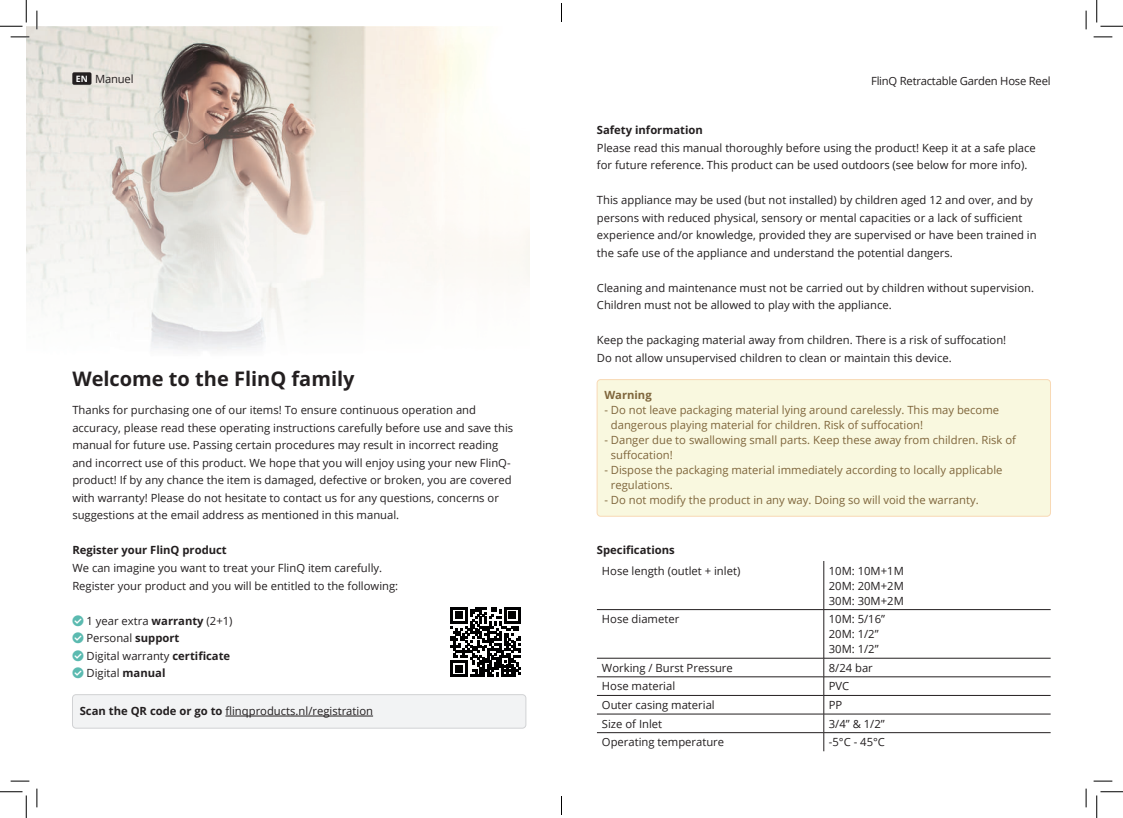
<style>
.page{position:relative;width:1123px;height:818px;background:#fff}
.page>*{position:absolute;margin:0;border:0;box-sizing:border-box;transform-origin:0 0}
.t1{font:700 20px "Open Sans";color:#231f20}
.t2{font:11.25px/17.5px "Open Sans";color:#231f20}
.t3{font:11.25px/15px "Open Sans";color:#7f663c}
.t4{font:700 11.25px "Open Sans";color:#231f20}
.t5{font:11.25px "Open Sans";letter-spacing:-.02em;color:#231f20}
.t6{font:700 11.25px "Open Sans";color:#7f663c}
.s1{font-weight:700;font-size:8.75px;color:#fff}
.s2{font-weight:700}
</style>
<div class="page">
<img style="left:26px;top:26px;width:503px;height:325px">
<div style="left:72px;top:72px;width:19px;height:13px;background:#231f20;border-radius:2px"></div>
<div style="left:72px;top:695px;width:454px;height:33px;background:#f2f3f4;border-radius:4px"></div>
<hr style="left:225px;top:716px;width:148px;height:1px;background:#231f20">
<div style="left:72px;top:694px;width:454px;height:34px;border:1px solid #d1d2d4;border-radius:4px"></div>
<hr style="left:823px;top:561px;width:1px;height:48px;background:#231f20">
<hr style="left:597px;top:609px;width:226px;height:1px;background:#231f20">
<hr style="left:823px;top:609px;width:227px;height:1px;background:#231f20">
<hr style="left:823px;top:610px;width:1px;height:48px;background:#231f20">
<hr style="left:597px;top:658px;width:226px;height:1px;background:#231f20">
<hr style="left:823px;top:658px;width:227px;height:1px;background:#231f20">
<hr style="left:597px;top:676px;width:226px;height:1px;background:#231f20">
<hr style="left:823px;top:676px;width:227px;height:1px;background:#231f20">
<hr style="left:597px;top:695px;width:226px;height:1px;background:#231f20">
<hr style="left:823px;top:695px;width:227px;height:1px;background:#231f20">
<hr style="left:597px;top:714px;width:226px;height:1px;background:#231f20">
<hr style="left:823px;top:714px;width:227px;height:1px;background:#231f20">
<hr style="left:597px;top:732px;width:226px;height:1px;background:#231f20">
<hr style="left:823px;top:732px;width:227px;height:1px;background:#231f20">
<svg style="left:823px;top:658px;width:1px;height:93px"></svg>
<div style="left:597px;top:380px;width:453px;height:136px;background:#f9f8df;border-radius:4px"></div>
<div style="left:597px;top:379px;width:453px;height:137px;border:1px solid #f8d9b5;border-radius:4px"></div>
<svg style="left:451px;top:607px;width:70px;height:70px"></svg>
<svg style="left:11px;top:36px;width:18px;height:2px"></svg>
<svg style="left:1093px;top:36px;width:19px;height:2px"></svg>
<svg style="left:11px;top:780px;width:18px;height:2px"></svg>
<svg style="left:1093px;top:780px;width:19px;height:2px"></svg>
<svg style="left:36px;top:11px;width:2px;height:18px"></svg>
<svg style="left:36px;top:788px;width:2px;height:19px"></svg>
<svg style="left:1085px;top:11px;width:1px;height:18px"></svg>
<svg style="left:1085px;top:788px;width:1px;height:19px"></svg>
<svg style="left:0;top:0;width:27px;height:27px"></svg>
<svg style="left:0;top:791px;width:27px;height:27px"></svg>
<svg style="left:1096px;top:0;width:27px;height:27px"></svg>
<svg style="left:1096px;top:791px;width:27px;height:27px"></svg>
<svg style="left:561px;top:3px;width:1px;height:19px"></svg>
<svg style="left:561px;top:796px;width:1px;height:19px"></svg>
<p class="t2" style="left:76px;top:71px;width:59px"><span class="s1">EN</span> Manuel</p>
<h1 class="t1" style="left:72px;top:365px;width:284px">Welcome to the FlinQ family</h1>
<p class="t2" style="left:72px;top:403px;width:442px">Thanks for purchasing one of our items! To ensure continuous operation and accuracy, please read these operating instructions carefully before use and save this manual for future use. Passing certain procedures may result in incorrect reading and incorrect use of this product. We hope that you will enjoy using your new FlinQ&shy;product! If by any chance the item is damaged, defective or broken, you are covered with warranty! Please do not hesitate to contact us for any questions, concerns or suggestions at the email address as mentioned in this manual.</p>
<p class="t4" style="left:72px;top:543px;width:156px">Register your FlinQ product</p>
<p class="t2" style="left:72px;top:560px;width:327px">We can imagine you want to treat your FlinQ item carefully.<br>Register your product and you will be entitled to the following:</p>
<p class="t2" style="left:86px;top:613px;width:148px">1 year extra <span class="s2">warranty</span> (2+1)<br>Personal <span class="s2">support<br></span>Digital warranty <span class="s2">certificate<br></span>Digital <span class="s2">manual</span></p>
<p class="t2" style="left:80px;top:702px;width:295px"><span class="s2">Scan the QR code or go to</span> flinqproducts.nl/registration</p>
<p class="t4" style="left:597px;top:123px;width:107px">Safety information</p>
<p class="t5" style="left:871px;top:76px;width:181px">FlinQ Retractable Garden Hose Reel</p>
<p class="t2" style="left:597px;top:140px;width:440px">Please read this manual thoroughly before using the product! Keep it at a safe place for future reference. This product can be used outdoors (see below for more info).</p>
<p class="t2" style="left:597px;top:193px;width:441px">This appliance may be used (but not installed) by children aged 12 and over, and by persons with reduced physical, sensory or mental capacities or a lack of sufficient experience and/or knowledge, provided they are supervised or have been trained in the safe use of the appliance and understand the potential dangers.</p>
<p class="t2" style="left:597px;top:280px;width:439px">Cleaning and maintenance must not be carried out by children without supervision.<br>Children must not be allowed to play with the appliance.</p>
<p class="t2" style="left:597px;top:331px;width:411px">Keep the packaging material away from children. There is a risk of suffocation!<br>Do not allow unsupervised children to clean or maintain this device.</p>
<p class="t6" style="left:604px;top:390px;width:49px">Warning</p>
<p class="t3" style="left:611px;top:403px;width:390px;text-indent:-7px">- Do not leave packaging material lying around carelessly. This may become dangerous playing material for children. Risk of suffocation!</p>
<p class="t3" style="left:611px;top:433px;width:407px;text-indent:-7px">- Danger due to swallowing small parts. Keep these away from children. Risk of suffocation!</p>
<p class="t3" style="left:611px;top:463px;width:393px;text-indent:-7px">- Dispose the packaging material immediately according to locally applicable regulations.</p>
<p class="t3" style="left:604px;top:493px;width:376px">- Do not modify the product in any way. Doing so will void the warranty.</p>
<p class="t4" style="left:597px;top:543px;width:79px">Specifications</p>
<p class="t2" style="left:602px;top:563px;width:140px">Hose length (outlet + inlet)</p>
<p class="t2" style="left:828px;top:564px;width:77px;line-height:15px;text-align:justify">10M: 10M+1M 20M: 20M+2M 30M: 30M+2M</p>
<p class="t2" style="left:602px;top:611px;width:79px">Hose diameter</p>
<p class="t2" style="left:828px;top:611px;width:58px;line-height:15px">10M: 5/16’’<br>20M: 1/2’’<br>30M: 1/2’’</p>
<p class="t2" style="left:602px;top:659px;width:132px">Working / Burst Pressure</p>
<p class="t2" style="left:828px;top:659px;width:46px">8/24 bar</p>
<p class="t2" style="left:602px;top:679px;width:75px">Hose material</p>
<p class="t2" style="left:828px;top:679px;width:22px">PVC</p>
<p class="t2" style="left:602px;top:697px;width:114px">Outer casing material</p>
<p class="t2" style="left:828px;top:697px;width:15px">PP</p>
<p class="t2" style="left:602px;top:716px;width:62px">Size of Inlet</p>
<p class="t2" style="left:828px;top:714px;width:57px">3/4” &amp; 1/2”</p>
<p class="t2" style="left:602px;top:734px;width:124px">Operating temperature</p>
<p class="t2" style="left:828px;top:733px;width:58px">-5°C - 45°C</p>
</div>
